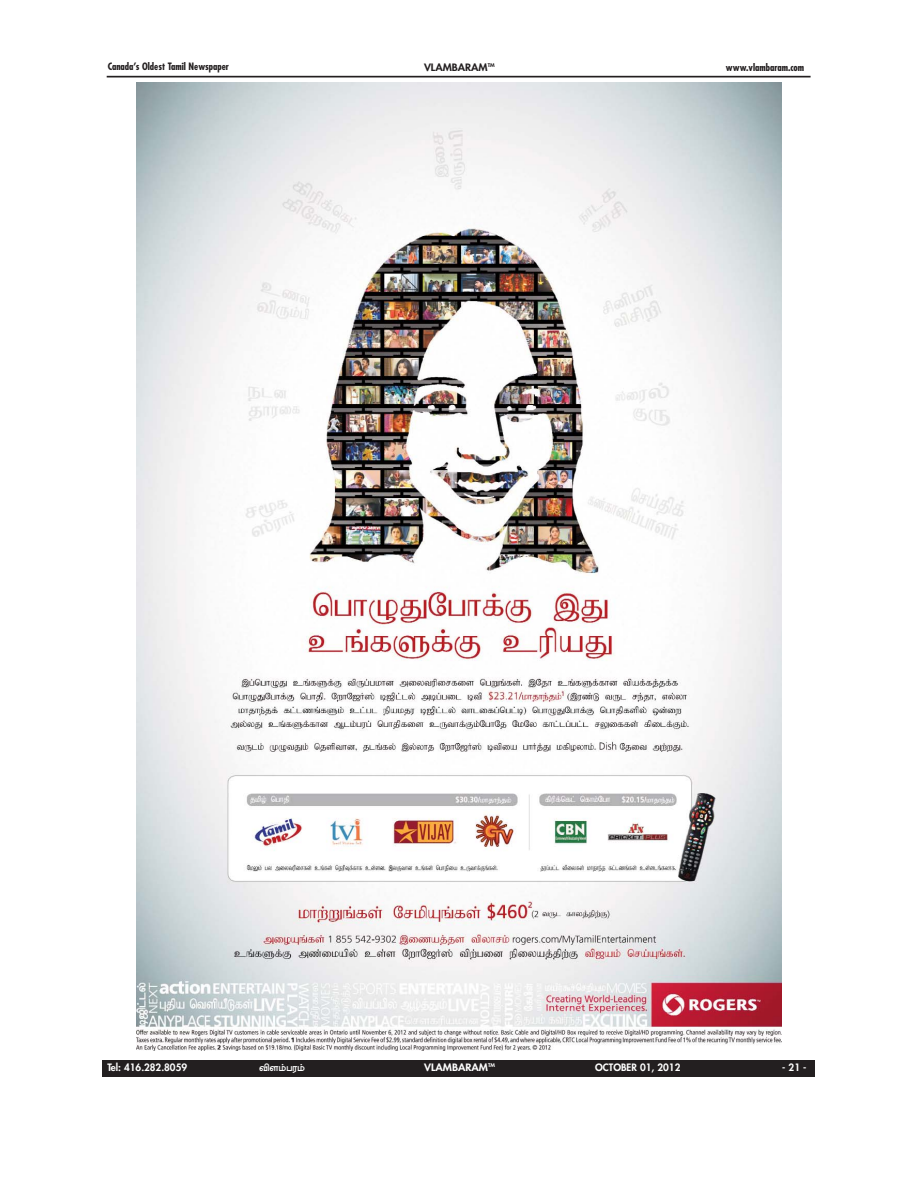
<style>
.page{position:relative;width:918px;height:1188px;background:#fff}
.page>*{position:absolute;margin:0;border:0;box-sizing:border-box;transform-origin:0 0}
.t1{font:700 condensed 9.9px "Futura";color:#231f20}
.t2{font:800 9.9px "Futura";color:#fff}
.t3{font:800 9.9px "Futura";color:#fff;scale:1.1 1}
.t4{font:800 9.9px "Futura";color:#231f20;scale:1.1 1}
.t5{font:9.9px "Trinco";color:#fff}
</style>
<div class="page">
<div style="left:102px;top:1060px;width:713px;height:16px;background:#231f20"></div>
<hr style="left:107px;top:76px;width:704px;height:1px;background:#231f20">
<img style="left:136px;top:83px;width:645px;height:967px">
<p class="t1" style="left:108px;top:63px;width:123px">Canada’s Oldest Tamil Newspaper</p>
<p class="t1" style="left:726px;top:63px;width:80px">www.vlambaram.com</p>
<p class="t4" style="left:424px;top:62px;width:66px">VLAMBARAM<sup>TM</sup></p>
<p class="t2" style="left:107px;top:1063px;width:81px">Tel: 416.282.8059</p>
<p class="t5" style="left:259px;top:1062px;width:47px">Vzm&gt;prm&gt;</p>
<p class="t3" style="left:424px;top:1063px;width:66px">VLAMBARAM<sup>TM</sup></p>
<p class="t2" style="left:595px;top:1063px;width:87px">OCTOBER 01, 2012</p>
<p class="t2" style="left:782px;top:1063px;width:26px">- 21 -</p>
</div>
